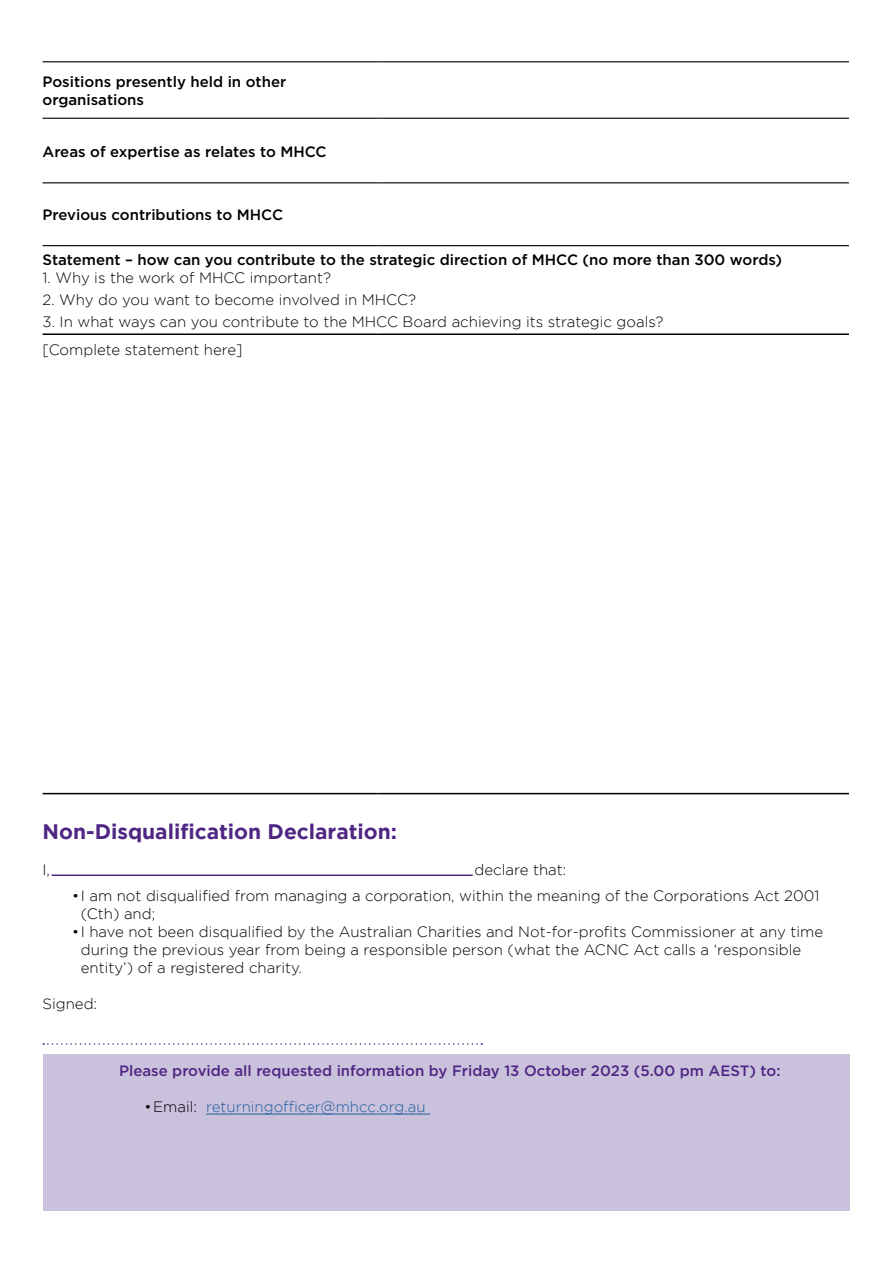
<style>
.page{position:relative;width:893px;height:1263px;background:#fff}
.page>*{position:absolute;margin:0;border:0;box-sizing:border-box;transform-origin:0 0}
.t1{font:700 21px "Gotham";color:#4f2683}
.t2{font:300 15px/18px "Gotham";color:#000}
.t3{font:500 15px/18px "Gotham";color:#000}
.t4{font:500 15px "Gotham";color:#4f2683}
.t5{font:300 15px "Gotham";color:#215e9e}
.s1{color:#000}
</style>
<div class="page">
<div style="left:43px;top:1054px;width:807px;height:157px;background:#cac1dc"></div>
<hr style="left:206px;top:1114px;width:224px;height:1px;background:#215e9e">
<hr style="left:43px;top:182px;width:335px;height:1px;background:#000">
<hr style="left:378px;top:182px;width:471px;height:1px;background:#000">
<hr style="left:43px;top:61px;width:335px;height:1px;background:#000">
<hr style="left:378px;top:61px;width:471px;height:1px;background:#000">
<hr style="left:43px;top:118px;width:335px;height:1px;background:#000">
<hr style="left:378px;top:118px;width:471px;height:1px;background:#000">
<hr style="left:43px;top:333px;width:335px;height:2px;background:#000">
<hr style="left:378px;top:333px;width:471px;height:2px;background:#000">
<hr style="left:43px;top:793px;width:335px;height:1px;background:#000">
<hr style="left:378px;top:793px;width:471px;height:1px;background:#000">
<hr style="left:43px;top:245px;width:335px;height:1px;background:#000">
<hr style="left:378px;top:245px;width:471px;height:1px;background:#000">
<svg style="left:43px;top:1043px;width:439px;height:2px"></svg>
<hr style="left:52px;top:874px;width:421px;height:2px;background:#4f2683">
<p class="t3" style="left:43px;top:73px;width:245px">Positions presently held in other organisations</p>
<p class="t3" style="left:43px;top:142px;width:286px">Areas of expertise as relates to MHCC</p>
<p class="t3" style="left:43px;top:206px;width:242px">Previous contributions to MHCC</p>
<p class="t3" style="left:43px;top:250px;width:741px">Statement – how can you contribute to the strategic direction of MHCC (no more than 300 words)</p>
<p class="t2" style="left:43px;top:268px;width:290px">1. Why is the work of MHCC important?</p>
<p class="t2" style="left:43px;top:290px;width:375px">2. Why do you want to become involved in MHCC?</p>
<p class="t2" style="left:43px;top:308px;width:622px;line-height:27.8px">3. In what ways can you contribute to the MHCC Board achieving its strategic goals? [Complete statement here]</p>
<h1 class="t1" style="left:43px;top:819px;width:356px">Non-Disqualification Declaration:</h1>
<p class="t2" style="left:43px;top:860px;width:9px">I,</p>
<p class="t2" style="left:475px;top:860px;width:93px">declare that:</p>
<p class="t2" style="left:81px;top:887px;width:740px;text-indent:-9px">•I am not disqualified from managing a corporation, within the meaning of the Corporations Act 2001 (Cth) and;</p>
<p class="t2" style="left:81px;top:923px;width:744px;text-indent:-9px">•I have not been disqualified by the Australian Charities and Not-for-profits Commissioner at any time during the previous year from being a responsible person (what the ACNC Act calls a ‘responsible entity’) of a registered charity.</p>
<p class="t2" style="left:43px;top:995px;width:56px">Signed:</p>
<p class="t4" style="left:119px;top:1061px;width:663px">Please provide all requested information by Friday 13 October 2023 (5.00 pm AEST) to:</p>
<p class="t5" style="left:145px;top:1098px;width:282px"><span class="s1">•Email:</span> returningofficer@mhcc.org.au</p>
</div>
